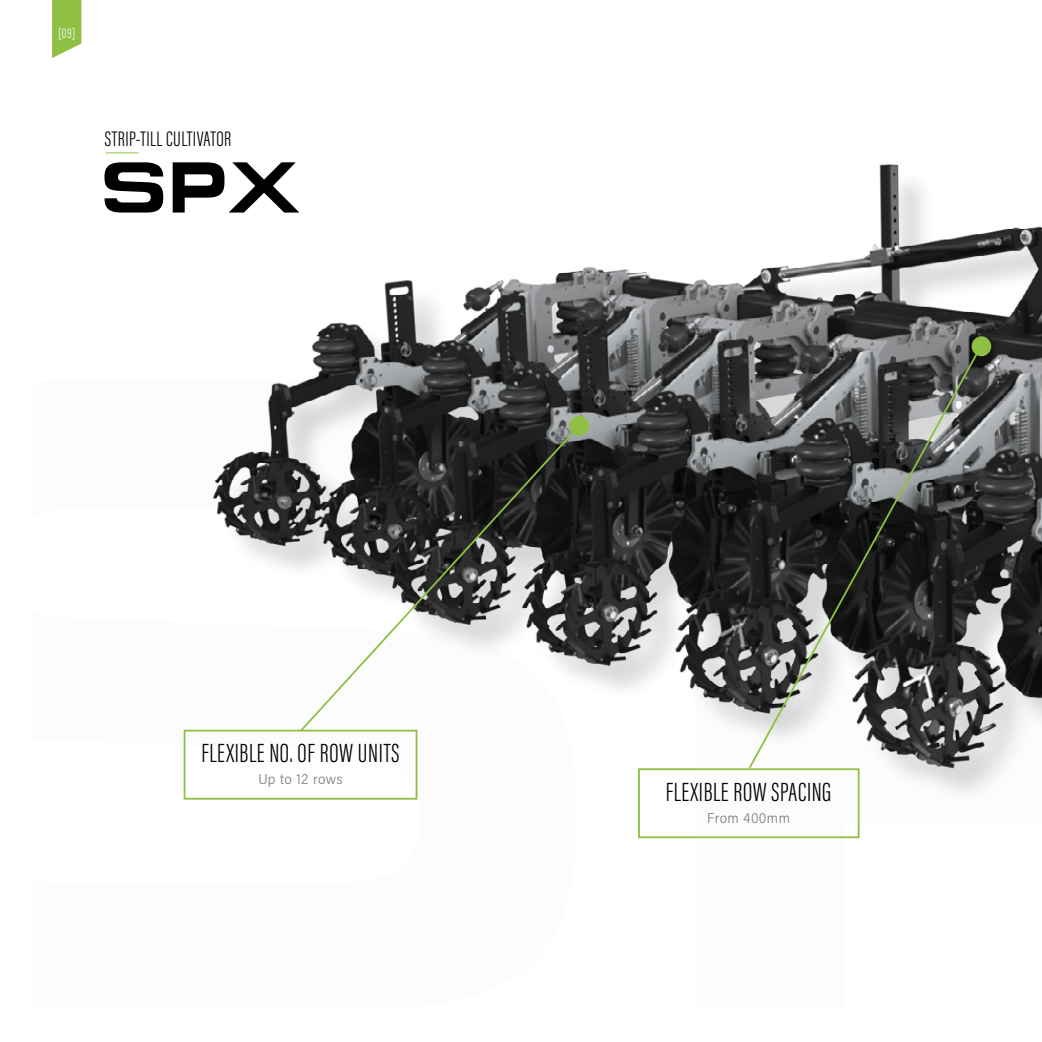
<style>
.page{position:relative;width:1042px;height:1042px;background:#fff}
.page>*{position:absolute;margin:0;border:0;box-sizing:border-box;transform-origin:0 0}
.t1{font:700 72.27px "Micro Extend FLF";color:#000}
.t2{font:27.12px "Acumin Variable Concept";letter-spacing:.02em;color:#000}
.t3{font:21.7px "Acumin Variable Concept";letter-spacing:.02em;color:#000}
.t4{font:14.53px "Acumin Variable Concept";letter-spacing:.03em;color:#7e7d7e}
.t5{font:14.53px "Acumin Variable Concept";color:#fff}
</style>
<div class="page">
<svg style="left:52px;top:0;width:29px;height:58px"></svg>
<img style="left:70px;top:6px;width:972px;height:833px">
<div style="left:971px;top:336px;width:20px;height:20px;background:#8fc043;border-radius:50%"></div>
<svg style="left:747px;top:344px;width:236px;height:426px;background:#5e5f5e"></svg>
<div style="left:638px;top:768px;width:221px;height:70px;border:2px solid #8fc043"></div>
<div style="left:569px;top:416px;width:20px;height:20px;background:#8fc043;border-radius:50%"></div>
<svg style="left:299px;top:424px;width:282px;height:309px"></svg>
<div style="left:184px;top:730px;width:233px;height:69px;border:2px solid #8fc043"></div>
<p class="t5" style="left:58px;top:23px;width:18px">[09]</p>
<p class="t3" style="left:105px;top:124px;width:128px">STRIP-TILL CULTIVATOR</p>
<h1 class="t1" style="left:101px;top:146px;width:200px">SPX</h1>
<p class="t2" style="left:202px;top:734px;width:199px">FLEXIBLE NO. OF ROW UNITS</p>
<p class="t4" style="left:258px;top:769px;width:86px">Up to 12 rows</p>
<p class="t2" style="left:666px;top:772px;width:167px">FLEXIBLE ROW SPACING</p>
<p class="t4" style="left:707px;top:807px;width:84px">From 400mm</p>
</div>
